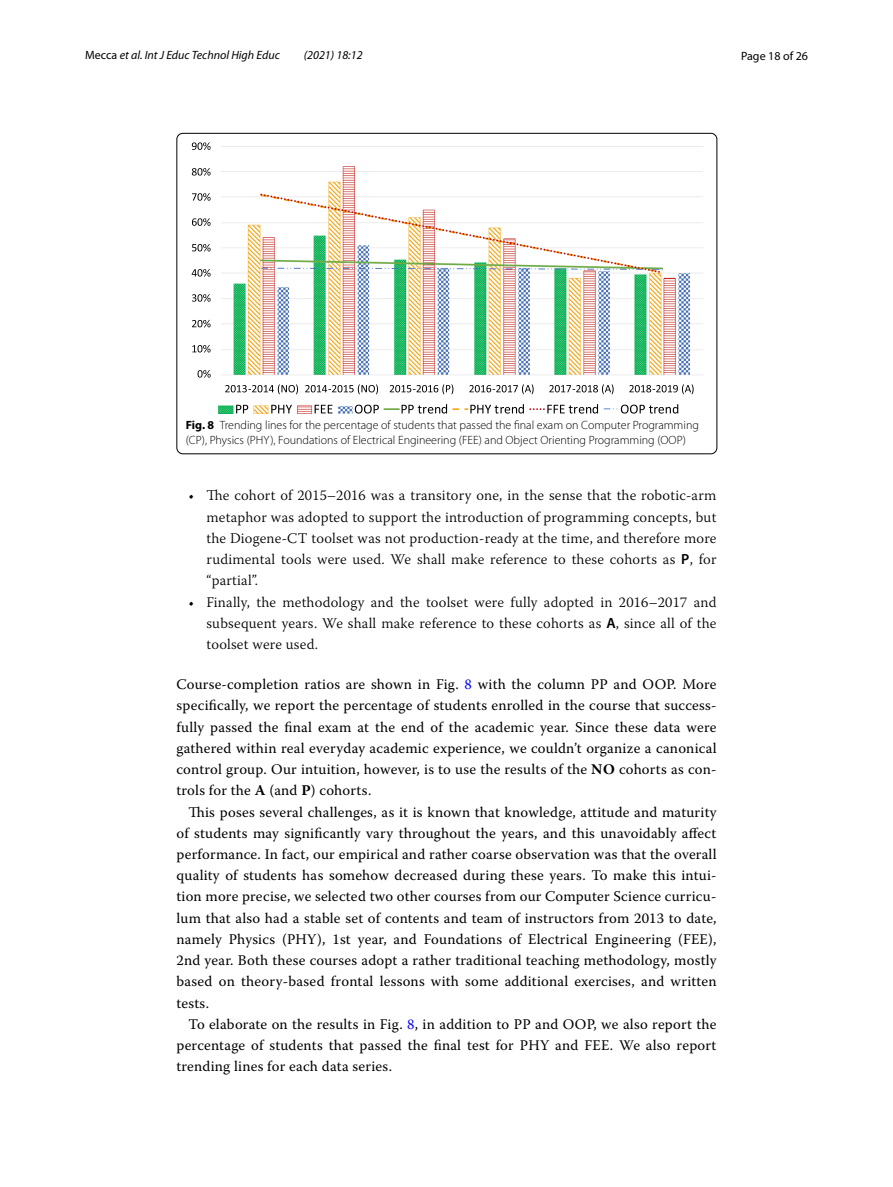
<style>
.page{position:relative;width:893px;height:1187px;background:#fff}
.page>*{position:absolute;margin:0;border:0;box-sizing:border-box;transform-origin:0 0}
.t1{font:14.7px/21.3px "Warnock Pro";letter-spacing:.015em;color:#000;text-align:justify}
.t2{font:300 14.7px/21.3px "Warnock Pro";letter-spacing:.015em;color:#000;text-align:justify}
.t3{font:300 12px/15px "Myriad Pro";color:#000}
.t4{font:italic 12px "Myriad Pro";color:#000}
.t5{font:12px "Myriad Pro";color:#000}
.s1{font-style:normal}
.s2{font-weight:700}
.s3{font-family:"Myriad Pro";font-weight:600}
.s4{color:#00f}
</style>
<div class="page">
<img style="left:218px;top:146px;width:484px;height:267px">
<svg style="left:198px;top:370px;width:13px;height:7px"></svg>
<svg style="left:192px;top:345px;width:19px;height:7px"></svg>
<svg style="left:192px;top:320px;width:19px;height:7px"></svg>
<svg style="left:192px;top:294px;width:19px;height:8px"></svg>
<svg style="left:192px;top:269px;width:19px;height:8px"></svg>
<svg style="left:192px;top:244px;width:19px;height:7px"></svg>
<svg style="left:192px;top:218px;width:19px;height:8px"></svg>
<svg style="left:192px;top:193px;width:19px;height:8px"></svg>
<svg style="left:192px;top:168px;width:19px;height:8px"></svg>
<svg style="left:192px;top:142px;width:19px;height:8px"></svg>
<svg style="left:225px;top:384px;width:73px;height:10px"></svg>
<svg style="left:305px;top:384px;width:73px;height:10px"></svg>
<svg style="left:390px;top:384px;width:63px;height:10px"></svg>
<svg style="left:469px;top:384px;width:65px;height:10px"></svg>
<svg style="left:549px;top:384px;width:65px;height:10px"></svg>
<svg style="left:629px;top:384px;width:65px;height:10px"></svg>
<svg style="left:236px;top:405px;width:12px;height:8px"></svg>
<svg style="left:271px;top:405px;width:21px;height:8px"></svg>
<svg style="left:315px;top:405px;width:18px;height:8px"></svg>
<svg style="left:355px;top:404px;width:243px;height:9px"></svg>
<svg style="left:604px;top:404px;width:74px;height:9px"></svg>
<p class="t4" style="left:85px;top:48px;width:196px"><span class="s1">Mecca</span> et al. Int J Educ Technol High Educ</p>
<p class="t4" style="left:304px;top:48px;width:60px">(2021) 18:12</p>
<p class="t5" style="left:741px;top:48px;width:68px">Page 18 of 26</p>
<p class="t3" style="left:186px;top:417px;width:515px"><span class="s2">Fig. 8</span> Trending lines for the percentage of students that passed the final exam on Computer Programming (CP), Physics (PHY), Foundations of Electrical Engineering (FEE) and Object Orienting Programming (OOP)</p>
<p class="t2" style="left:206px;top:484px;width:512px;text-indent:-18px">• The cohort of 2015–2016 was a transitory one, in the sense that the robotic-arm metaphor was adopted to support the introduction of programming concepts, but the Diogene-CT toolset was not production-ready at the time, and therefore more rudimental tools were used. We shall make reference to these cohorts as <span class="s3">P</span>, for “partial”.</p>
<p class="t2" style="left:206px;top:591px;width:512px;text-indent:-18px">• Finally, the methodology and the toolset were fully adopted in 2016–2017 and subsequent years. We shall make reference to these cohorts as <span class="s3">A</span>, since all of the toolset were used.</p>
<p class="t1" style="left:176px;top:673px;width:542px">Course-completion ratios are shown in Fig. <span class="s4">8</span> with the column PP and OOP. More specifically, we report the percentage of students enrolled in the course that success&shy;fully passed the final exam at the end of the academic year. Since these data were gathered within real everyday academic experience, we couldn’t organize a canonical control group. Our intuition, however, is to use the results of the <span class="s2">NO</span> cohorts as con&shy;trols for the <span class="s2">A</span> (and <span class="s2">P</span>) cohorts.</p>
<p class="t1" style="left:176px;top:800px;width:542px;text-indent:12px">This poses several challenges, as it is known that knowledge, attitude and maturity of students may significantly vary throughout the years, and this unavoidably affect performance. In fact, our empirical and rather coarse observation was that the overall quality of students has somehow decreased during these years. To make this intui&shy;tion more precise, we selected two other courses from our Computer Science curricu&shy;lum that also had a stable set of contents and team of instructors from 2013 to date, namely Physics (PHY), 1st year, and Foundations of Electrical Engineering (FEE), 2nd year. Both these courses adopt a rather traditional teaching methodology, mostly based on theory-based frontal lessons with some additional exercises, and written tests.</p>
<p class="t1" style="left:176px;top:1013px;width:542px;text-indent:12px">To elaborate on the results in Fig. <span class="s4">8</span>, in addition to PP and OOP, we also report the percentage of students that passed the final test for PHY and FEE. We also report trending lines for each data series.</p>
</div>
